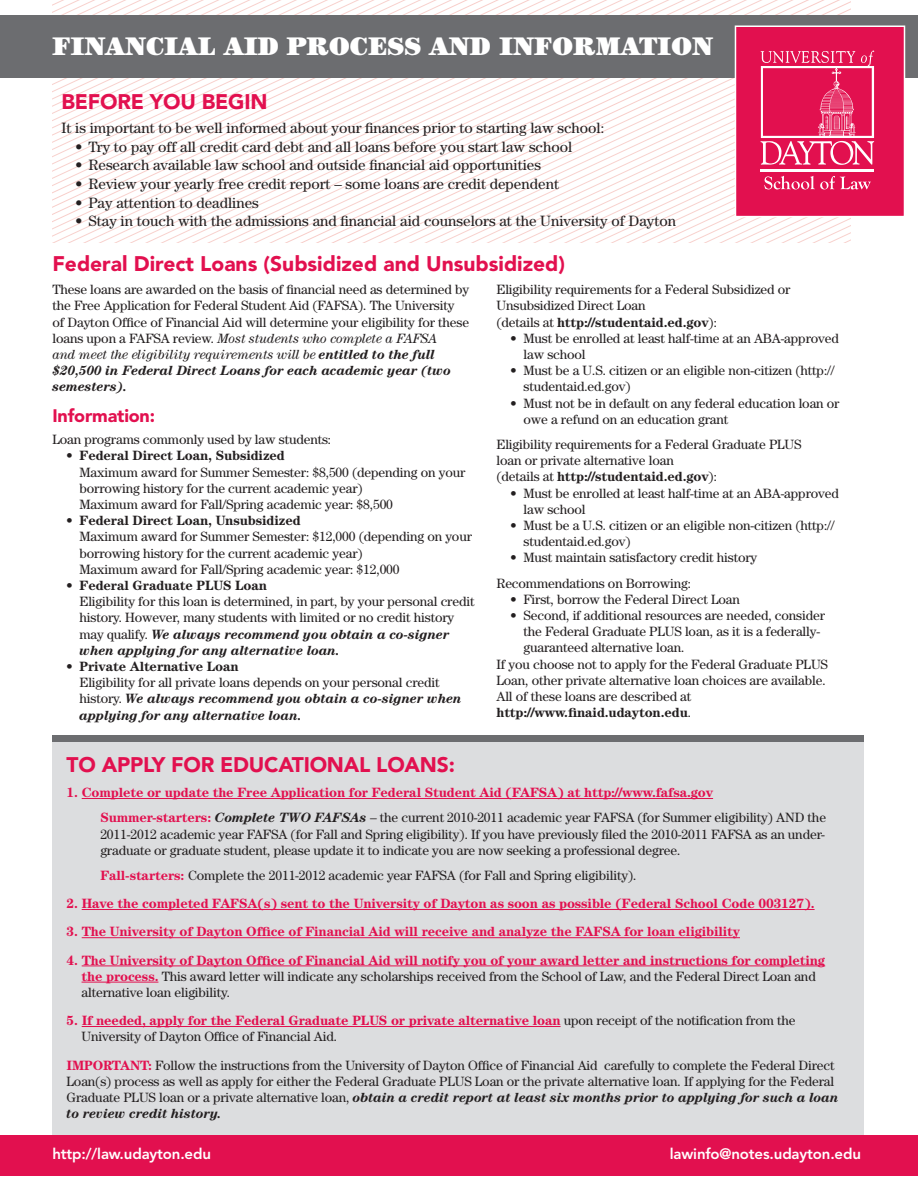
<style>
.page{position:relative;width:918px;height:1188px;background:#fff}
.page>*{position:absolute;margin:0;border:0;box-sizing:border-box;transform-origin:0 0}
.head1{font:900 25.5px "Century";letter-spacing:-.01em;color:#fff}
.t1{font:900 21px "Avenir";color:#e2104f}
.head2{font:900 18px "Avenir";letter-spacing:-.01em;color:#e2104f}
.bullet_2{font:15px "Century";color:#231f20}
.head1-2{font:800 15px "Avenir";letter-spacing:-.01em;color:#fff}
.head2-2{font:13.5px/16.2px "Century";letter-spacing:-.01em;color:#231f20}
.t2{font:700 13.5px "Century";letter-spacing:-.01em;color:#e2104f}
.head2-3{font:700 13.5px "Century";letter-spacing:-.01em;color:#231f20}
.head2-4{font:italic 700 13.5px/16.2px "Century";letter-spacing:-.01em;color:#231f20}
.s1{font-style:italic}
.s2{font-weight:700;font-style:italic}
.s3{font-weight:400}
.s4{font-weight:400;font-style:normal}
.s5{font-weight:700;color:#e2104f}
.s6{font-weight:400;color:#231f20}
</style>
<div class="page">
<svg style="left:57px;top:0;width:31px;height:243px"></svg>
<svg style="left:88px;top:0;width:31px;height:243px"></svg>
<svg style="left:119px;top:0;width:31px;height:243px"></svg>
<svg style="left:150px;top:0;width:31px;height:243px"></svg>
<svg style="left:181px;top:0;width:31px;height:243px"></svg>
<svg style="left:212px;top:0;width:32px;height:243px"></svg>
<svg style="left:244px;top:0;width:31px;height:243px"></svg>
<svg style="left:275px;top:0;width:31px;height:243px"></svg>
<svg style="left:306px;top:0;width:31px;height:243px"></svg>
<svg style="left:337px;top:0;width:31px;height:243px"></svg>
<svg style="left:368px;top:0;width:31px;height:243px"></svg>
<svg style="left:399px;top:0;width:31px;height:243px"></svg>
<svg style="left:430px;top:0;width:31px;height:243px"></svg>
<svg style="left:461px;top:0;width:31px;height:243px"></svg>
<svg style="left:492px;top:0;width:31px;height:243px"></svg>
<svg style="left:523px;top:0;width:31px;height:243px"></svg>
<svg style="left:554px;top:0;width:31px;height:243px"></svg>
<svg style="left:585px;top:0;width:31px;height:243px"></svg>
<svg style="left:616px;top:0;width:31px;height:243px"></svg>
<svg style="left:647px;top:0;width:31px;height:243px"></svg>
<div style="left:52px;top:738px;width:812px;height:426px;background:#dcdddf"></div>
<div style="left:0;top:16px;width:918px;height:62px;background:#6c6d70"></div>
<div style="left:0;top:1136px;width:918px;height:40px;background:#e2104f"></div>
<div style="left:735px;top:26px;width:170px;height:191px;background:#e2104f;border:2px solid #fff"></div>
<svg style="left:678px;top:0;width:196px;height:243px"></svg>
<hr style="left:82px;top:798px;width:631px;height:1px;background:#e2104f">
<hr style="left:82px;top:909px;width:733px;height:1px;background:#e2104f">
<hr style="left:82px;top:937px;width:658px;height:1px;background:#e2104f">
<hr style="left:82px;top:966px;width:743px;height:1px;background:#e2104f">
<hr style="left:82px;top:982px;width:76px;height:1px;background:#e2104f">
<hr style="left:82px;top:1026px;width:479px;height:1px;background:#e2104f">
<div style="left:52px;top:735px;width:812px;height:7px;background:#6c6d70"></div>
<p class="head1" style="left:52px;top:31px;width:662px">FINANCIAL AID PROCESS AND INFORMATION</p>
<p class="t1" style="left:62px;top:89px;width:208px">BEFORE YOU BEGIN</p>
<p class="bullet_2" style="left:62px;top:119px;width:545px">It is important to be well informed about your finances prior to starting law school:</p>
<p class="bullet_2" style="left:75px;top:138px;width:499px">• Try to pay off all credit card debt and all loans before you start law school</p>
<p class="bullet_2" style="left:75px;top:156px;width:468px">• Research available law school and outside financial aid opportunities</p>
<p class="bullet_2" style="left:75px;top:175px;width:486px">• Review your yearly free credit report – some loans are credit dependent</p>
<p class="bullet_2" style="left:75px;top:194px;width:185px">• Pay attention to deadlines</p>
<p class="bullet_2" style="left:75px;top:212px;width:603px">• Stay in touch with the admissions and financial aid counselors at the University of Dayton</p>
<p class="t1" style="left:52px;top:251px;width:514px">Federal Direct Loans (Subsidized and Unsubsidized)</p>
<p class="head2-2" style="left:52px;top:281px;width:418px">These loans are awarded on the basis of financial need as determined by the Free Application for Federal Student Aid (FAFSA). The University of Dayton Office of Financial Aid will determine your eligibility for these loans upon a FAFSA review. <span class="s1">Most students who complete a FAFSA<br>and meet the eligibility requirements will be</span> <span class="s2">entitled to the full $20,500 in Federal Direct Loans for each academic year (two semesters).</span></p>
<p class="head2" style="left:52px;top:405px;width:104px">Information:</p>
<p class="head2-2" style="left:52px;top:431px;width:280px">Loan programs commonly used by law students:</p>
<p class="head2-3" style="left:66px;top:448px;width:220px"><span class="s3">•</span> Federal Direct Loan, Subsidized</p>
<p class="head2-2" style="left:80px;top:464px;width:387px">Maximum award for Summer Semester: $8,500 (depending on your borrowing history for the current academic year)</p>
<p class="head2-2" style="left:80px;top:496px;width:315px">Maximum award for Fall/Spring academic year: $8,500</p>
<p class="head2-3" style="left:66px;top:513px;width:236px"><span class="s3">•</span> Federal Direct Loan, Unsubsidized</p>
<p class="head2-2" style="left:80px;top:528px;width:394px">Maximum award for Summer Semester: $12,000 (depending on your borrowing history for the current academic year)</p>
<p class="head2-2" style="left:80px;top:561px;width:322px">Maximum award for Fall/Spring academic year: $12,000</p>
<p class="head2-3" style="left:66px;top:577px;width:203px"><span class="s3">•</span> Federal Graduate PLUS Loan</p>
<p class="head2-2" style="left:80px;top:593px;width:397px">Eligibility for this loan is determined, in part, by your personal credit history. However, many students with limited or no credit history may qualify. <span class="s2">We always recommend you obtain a co-signer when applying for any alternative loan.</span></p>
<p class="head2-3" style="left:66px;top:658px;width:174px"><span class="s3">•</span> Private Alternative Loan</p>
<p class="head2-4" style="left:80px;top:674px;width:384px"><span class="s4">Eligibility for all private loans depends on your personal credit history.</span> We always recommend you obtain a co-signer when applying for any alternative loan.</p>
<p class="head2-2" style="left:496px;top:281px;width:295px">Eligibility requirements for a Federal Subsidized or<br>Unsubsidized Direct Loan</p>
<p class="head2-3" style="left:496px;top:314px;width:222px"><span class="s3">(details at</span> http://studentaid.ed.gov<span class="s3">):</span></p>
<p class="head2-2" style="left:524px;top:330px;width:317px;text-indent:-14px">• Must be enrolled at least half-time at an ABA-approved law school</p>
<p class="head2-2" style="left:524px;top:362px;width:313px;text-indent:-14px">• Must be a U.S. citizen or an eligible non-citizen (http:// studentaid.ed.gov)</p>
<p class="head2-2" style="left:524px;top:395px;width:318px;text-indent:-14px">• Must not be in default on any federal education loan or owe a refund on an education grant</p>
<p class="head2-2" style="left:496px;top:436px;width:307px">Eligibility requirements for a Federal Graduate PLUS</p>
<p class="head2-2" style="left:496px;top:452px;width:179px">loan or private alternative loan</p>
<p class="head2-3" style="left:496px;top:469px;width:222px"><span class="s3">(details at</span> http://studentaid.ed.gov<span class="s3">):</span></p>
<p class="head2-2" style="left:524px;top:485px;width:317px;text-indent:-14px">• Must be enrolled at least half-time at an ABA-approved law school</p>
<p class="head2-2" style="left:524px;top:517px;width:313px;text-indent:-14px">• Must be a U.S. citizen or an eligible non-citizen (http:// studentaid.ed.gov)</p>
<p class="head2-2" style="left:510px;top:549px;width:249px">• Must maintain satisfactory credit history</p>
<p class="head2-2" style="left:496px;top:575px;width:196px">Recommendations on Borrowing:</p>
<p class="head2-2" style="left:510px;top:591px;width:231px">• First, borrow the Federal Direct Loan</p>
<p class="head2-2" style="left:524px;top:607px;width:303px;text-indent:-14px">• Second, if additional resources are needed, consider the Federal Graduate PLUS loan, as it is a federally&shy;guaranteed alternative loan.</p>
<p class="head2-2" style="left:496px;top:656px;width:333px">If you choose not to apply for the Federal Graduate PLUS<br>Loan, other private alternative loan choices are available.</p>
<p class="head2-2" style="left:496px;top:688px;width:196px">All of these loans are described at</p>
<p class="head2-3" style="left:496px;top:705px;width:196px">http://www.finaid.udayton.edu<span class="s3">.</span></p>
<p class="t1" style="left:67px;top:752px;width:390px">TO APPLY FOR EDUCATIONAL LOANS:</p>
<p class="t2" style="left:67px;top:785px;width:648px">1. Complete or update the Free Application for Federal Student Aid (FAFSA) at http://www.fafsa.gov</p>
<p class="head2-2" style="left:100px;top:809px;width:727px;text-align:justify"><span class="s5">Summer-starters:</span> <span class="s2">Complete TWO FAFSAs</span> – the current 2010-2011 academic year FAFSA (for Summer eligibility) AND the 2011-2012 academic year FAFSA (for Fall and Spring eligibility). If you have previously filed the 2010-2011 FAFSA as an under&shy;graduate or graduate student, please update it to indicate you are now seeking a professional degree.</p>
<p class="head2-2" style="left:100px;top:867px;width:538px"><span class="s5">Fall-starters:</span> Complete the 2011-2012 academic year FAFSA (for Fall and Spring eligibility).</p>
<p class="t2" style="left:67px;top:896px;width:750px">2. Have the completed FAFSA(s) sent to the University of Dayton as soon as possible (Federal School Code 003127).</p>
<p class="t2" style="left:67px;top:924px;width:675px">3. The University of Dayton Office of Financial Aid will receive and analyze the FAFSA for loan eligibility</p>
<p class="t2" style="left:67px;top:952px;width:760px">4. The University of Dayton Office of Financial Aid will notify you of your award letter and instructions for completing</p>
<p class="head2-2" style="left:82px;top:968px;width:736px"><span class="s5">the process.</span> This award letter will indicate any scholarships received from the School of Law, and the Federal Direct Loan and</p>
<p class="head2-2" style="left:82px;top:984px;width:150px">alternative loan eligibility.</p>
<p class="t2" style="left:67px;top:1013px;width:731px">5. If needed, apply for the Federal Graduate PLUS or private alternative loan <span class="s6">upon receipt of the notification from the</span></p>
<p class="head2-2" style="left:82px;top:1028px;width:257px">University of Dayton Office of Financial Aid.</p>
<p class="head2-2" style="left:67px;top:1057px;width:774px"><span class="s5">IMPORTANT:</span> Follow the instructions from the University of Dayton Office of Financial Aid carefully to complete the Federal Direct Loan(s) process as well as apply for either the Federal Graduate PLUS Loan or the private alternative loan. If applying for the Federal Graduate PLUS loan or a private alternative loan, <span class="s2">obtain a credit report at least six months prior to applying for such a loan to review credit history.</span></p>
<p class="head1-2" style="left:52px;top:1145px;width:160px">http://law.udayton.edu</p>
<p class="head1-2" style="left:670px;top:1145px;width:193px">lawinfo@notes.udayton.edu</p>
</div>
